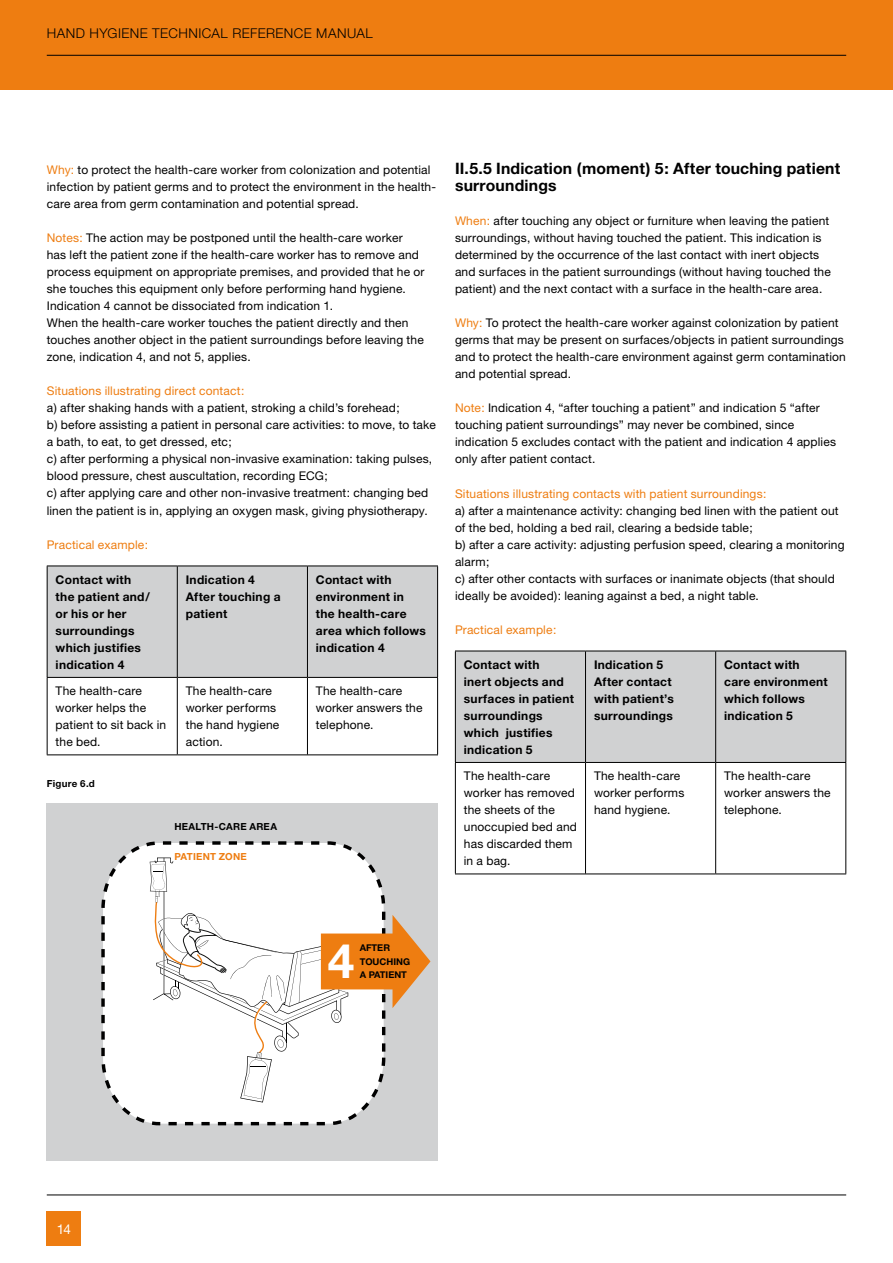
<style>
.page{position:relative;width:893px;height:1263px;background:#fff}
.page>*{position:absolute;margin:0;border:0;box-sizing:border-box;transform-origin:0 0}
.t1{font:700 47.85px "Helvetica Neue";color:#fff}
.t2{font:700 15.75px/17px "Helvetica Neue";letter-spacing:.01em;color:#000}
.t3{font:300 13.5px "Helvetica Neue";letter-spacing:.035em;color:#000}
.t4{font:13.5px "Helvetica Neue";color:#fff}
.t5{font:12px/17px "Helvetica Neue";letter-spacing:.01em;color:#000}
.t6{font:700 12px/17px "Helvetica Neue";letter-spacing:.025em;color:#000}
.t7{font:12px "Helvetica Neue";letter-spacing:.01em;color:#ee7d11}
.t8{font:700 9.75px "Helvetica Neue";letter-spacing:.03em;color:#000}
.t9{font:700 9.75px "Helvetica Neue";letter-spacing:.02em;color:#ee7d11}
.t10{font:700 9.3px/13.4px "Helvetica Neue";color:#000}
.s1{color:#ee7d11}
</style>
<div class="page">
<div style="left:0;top:0;width:893px;height:89px;background:#ee7d11"></div>
<div style="left:47px;top:1212px;width:34px;height:34px;background:#ee7d11"></div>
<hr style="left:47px;top:1194px;width:799px;height:1px;background:#000">
<hr style="left:47px;top:55px;width:799px;height:1px;background:#000">
<div style="left:47px;top:804px;width:391px;height:357px;background:#d0d1d2"></div>
<svg style="left:101px;top:841px;width:269px;height:285px;background:#e9e9e9"></svg>
<svg style="left:150px;top:857px;width:280px;height:245px;background:#f0e6dc"></svg>
<div style="left:456px;top:652px;width:389px;height:110px;background:#d0d1d2"></div>
<hr style="left:455px;top:651px;width:130px;height:1px;background:#000">
<hr style="left:455px;top:651px;width:1px;height:111px;background:#000">
<hr style="left:585px;top:651px;width:131px;height:1px;background:#000">
<hr style="left:585px;top:651px;width:1px;height:111px;background:#000">
<hr style="left:716px;top:651px;width:130px;height:1px;background:#000">
<hr style="left:715px;top:651px;width:1px;height:111px;background:#000">
<hr style="left:845px;top:651px;width:1px;height:111px;background:#000">
<hr style="left:455px;top:762px;width:130px;height:1px;background:#000">
<hr style="left:455px;top:763px;width:1px;height:110px;background:#000">
<hr style="left:585px;top:762px;width:131px;height:1px;background:#000">
<hr style="left:585px;top:763px;width:1px;height:110px;background:#000">
<hr style="left:716px;top:762px;width:130px;height:1px;background:#000">
<hr style="left:715px;top:763px;width:1px;height:110px;background:#000">
<hr style="left:845px;top:763px;width:1px;height:110px;background:#000">
<hr style="left:455px;top:873px;width:261px;height:1px;background:#000">
<hr style="left:716px;top:873px;width:130px;height:1px;background:#000">
<div style="left:48px;top:567px;width:389px;height:110px;background:#d0d1d2"></div>
<hr style="left:47px;top:566px;width:130px;height:1px;background:#000">
<hr style="left:47px;top:566px;width:1px;height:111px;background:#000">
<hr style="left:177px;top:566px;width:130px;height:1px;background:#000">
<hr style="left:177px;top:566px;width:1px;height:111px;background:#000">
<hr style="left:307px;top:566px;width:131px;height:1px;background:#000">
<hr style="left:307px;top:566px;width:1px;height:111px;background:#000">
<hr style="left:437px;top:566px;width:1px;height:111px;background:#000">
<hr style="left:47px;top:677px;width:130px;height:1px;background:#000">
<hr style="left:47px;top:678px;width:1px;height:76px;background:#000">
<hr style="left:177px;top:677px;width:130px;height:1px;background:#000">
<hr style="left:177px;top:678px;width:1px;height:76px;background:#000">
<hr style="left:307px;top:677px;width:131px;height:1px;background:#000">
<hr style="left:307px;top:678px;width:1px;height:76px;background:#000">
<hr style="left:437px;top:678px;width:1px;height:76px;background:#000">
<hr style="left:47px;top:754px;width:130px;height:1px;background:#000">
<hr style="left:177px;top:754px;width:261px;height:1px;background:#000">
<p class="t3" style="left:47px;top:29px;width:327px">HAND HYGIENE TECHNICAL REFERENCE MANUAL</p>
<p class="t5" style="left:47px;top:163px;width:391px"><span class="s1">Why:</span> to protect the health-care worker from colonization and potential infection by patient germs and to protect the environment in the health&shy;care area from germ contamination and potential spread.</p>
<p class="t5" style="left:47px;top:231px;width:379px"><span class="s1">Notes:</span> The action may be postponed until the health-care worker has left the patient zone if the health-care worker has to remove and process equipment on appropriate premises, and provided that he or she touches this equipment only before performing hand hygiene.<br>Indication 4 cannot be dissociated from indication 1.<br>When the health-care worker touches the patient directly and then touches another object in the patient surroundings before leaving the zone, indication 4, and not 5, applies.</p>
<p class="t7" style="left:47px;top:387px;width:199px">Situations illustrating direct contact:</p>
<p class="t5" style="left:47px;top:401px;width:391px">a) after shaking hands with a patient, stroking a child’s forehead;<br>b) before assisting a patient in personal care activities: to move, to take a bath, to eat, to get dressed, etc;<br>c) after performing a physical non-invasive examination: taking pulses, blood pressure, chest auscultation, recording ECG;<br>c) after applying care and other non-invasive treatment: changing bed linen the patient is in, applying an oxygen mask, giving physiotherapy.</p>
<p class="t7" style="left:47px;top:540px;width:103px">Practical example:</p>
<p class="t6" style="left:56px;top:572px;width:96px">Contact with the patient and/ or his or her surroundings which justifies indication 4</p>
<p class="t6" style="left:186px;top:572px;width:96px">Indication 4<br>After touching a patient</p>
<p class="t6" style="left:316px;top:572px;width:112px">Contact with environment in<br>the health-care area which follows indication 4</p>
<p class="t5" style="left:56px;top:684px;width:112px">The health-care worker helps the patient to sit back in the bed.</p>
<p class="t5" style="left:186px;top:684px;width:95px">The health-care worker performs the hand hygiene action.</p>
<p class="t5" style="left:316px;top:684px;width:108px">The health-care worker answers the telephone.</p>
<p class="t8" style="left:47px;top:780px;width:50px">Figure 6.d</p>
<p class="t8" style="left:174px;top:823px;width:104px">HEALTH-CARE AREA</p>
<p class="t9" style="left:174px;top:853px;width:74px">PATIENT ZONE</p>
<h2 class="t2" style="left:455px;top:162px;width:387px">II.5.5 Indication (moment) 5: After touching patient surroundings</h2>
<p class="t5" style="left:455px;top:214px;width:377px"><span class="s1">When:</span> after touching any object or furniture when leaving the patient surroundings, without having touched the patient. This indication is determined by the occurrence of the last contact with inert objects and surfaces in the patient surroundings (without having touched the patient) and the next contact with a surface in the health-care area.</p>
<p class="t5" style="left:455px;top:316px;width:392px"><span class="s1">Why:</span> To protect the health-care worker against colonization by patient germs that may be present on surfaces/objects in patient surroundings and to protect the health-care environment against germ contamination and potential spread.</p>
<p class="t5" style="left:455px;top:401px;width:383px"><span class="s1">Note:</span> Indication 4, “after touching a patient” and indication 5 “after touching patient surroundings” may never be combined, since indication 5 excludes contact with the patient and indication 4 applies only after patient contact.</p>
<p class="t7" style="left:455px;top:489px;width:313px">Situations illustrating contacts with patient surroundings:</p>
<p class="t5" style="left:455px;top:503px;width:391px">a) after a maintenance activity: changing bed linen with the patient out of the bed, holding a bed rail, clearing a bedside table;<br>b) after a care activity: adjusting perfusion speed, clearing a monitoring alarm;<br>c) after other contacts with surfaces or inanimate objects (that should ideally be avoided): leaning against a bed, a night table.</p>
<p class="t7" style="left:455px;top:625px;width:103px">Practical example:</p>
<p class="t6" style="left:464px;top:657px;width:112px">Contact with<br>inert objects and surfaces in patient surroundings which justifies indication 5</p>
<p class="t6" style="left:594px;top:657px;width:81px">Indication 5<br>After contact with patient’s surroundings</p>
<p class="t6" style="left:724px;top:657px;width:105px">Contact with care environment which follows indication 5</p>
<p class="t5" style="left:464px;top:769px;width:115px">The health-care worker has removed the sheets of the unoccupied bed and has discarded them in a bag.</p>
<p class="t5" style="left:594px;top:769px;width:92px">The health-care worker performs hand hygiene.</p>
<p class="t5" style="left:724px;top:769px;width:108px">The health-care worker answers the telephone.</p>
<h1 class="t1" style="left:328px;top:943px;width:28px">4</h1>
<p class="t10" style="left:360px;top:942px;width:52px">AFTER<br>TOUCHING<br>A PATIENT</p>
<p class="t4" style="left:57px;top:1224px;width:16px">14</p>
</div>
